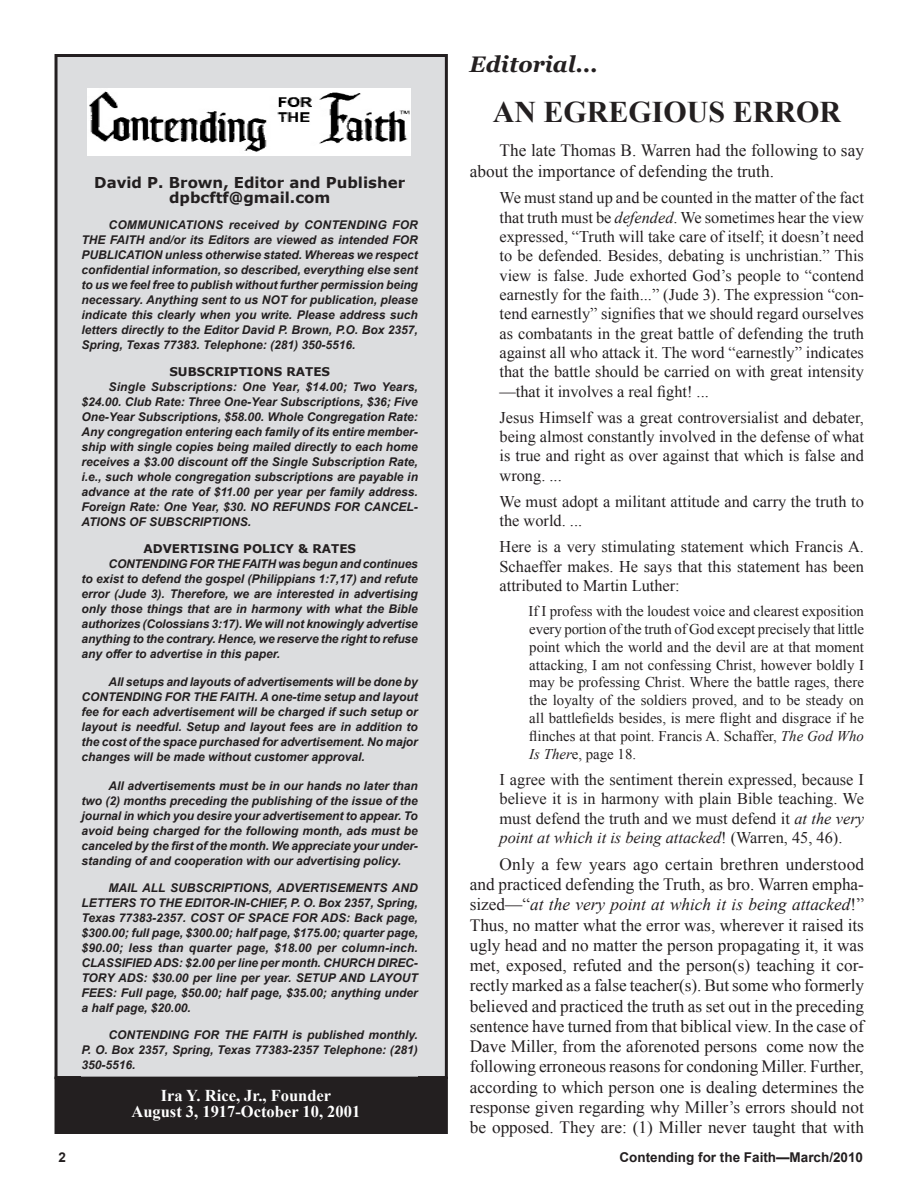
<style>
.page{position:relative;width:918px;height:1188px;background:#fff}
.page>*{position:absolute;margin:0;border:0;box-sizing:border-box;transform-origin:0 0}
.t1{font:700 30px "Times New Roman";color:#231f20}
.t2{font:italic 700 22.5px "Georgia";color:#231f20}
.t3{font:17.25px/20.2px "Times New Roman";color:#231f20}
.t4{font:700 16.5px/16.5px "Times New Roman";color:#fff;text-align:center}
.t5{font:16.35px/19.4px "Times New Roman";color:#231f20;text-align:justify}
.t6{font:700 15px/15px "Verdana";color:#231f20;text-align:center}
.t7{font:14.85px/17.9px "Times New Roman";color:#231f20;text-align:justify}
.t8{font:700 13.5px "Arial";color:#231f20}
.t9{font:italic 700 12px/15px "Arial";color:#231f20;text-align:justify}
.t10{font:700 12px "Verdana";color:#231f20}
.s1{font-style:italic}
</style>
<div class="page">
<div style="left:56px;top:56px;width:390px;height:1022px;background:#dcdddf"></div>
<div style="left:55px;top:54px;width:393px;height:1025px;border:3px solid #231f20"></div>
<div style="left:82px;top:162px;width:336px;height:914px;background:#dcdddf"></div>
<div style="left:59px;top:1081px;width:384px;height:49px;background:#231f20"></div>
<div style="left:55px;top:1077px;width:393px;height:57px;border:9px solid #231f20"></div>
<img style="left:87px;top:88px;width:324px;height:67px">
<p class="t6" style="left:94px;top:175px;width:312px">David P. Brown, Editor and Publisher dpbcftf@gmail.com</p>
<p class="t9" style="left:82px;top:218px;width:338px;text-indent:27px">COMMUNICATIONS received by CONTENDING FOR THE FAITH and/or its Editors are viewed as intended FOR PUBLICATION unless otherwise stated. Whereas we respect confidential information, so described, everything else sent to us we feel free to publish without further permission being necessary. Anything sent to us NOT for publication, please indicate this clearly when you write. Please address such letters directly to the Editor David P. Brown, P.O. Box 2357, Spring, Texas 77383. Telephone: (281) 350-5516.</p>
<p class="t10" style="left:169px;top:364px;width:162px">SUBSCRIPTIONS RATES</p>
<p class="t9" style="left:82px;top:380px;width:338px;text-indent:27px">Single Subscriptions: One Year, $14.00; Two Years, $24.00. Club Rate: Three One-Year Subscriptions, $36; Five One-Year Subscriptions, $58.00. Whole Congregation Rate:<br>Any congregation entering each family of its entire member&shy;ship with single copies being mailed directly to each home receives a $3.00 discount off the Single Subscription Rate, i.e., such whole congregation subscriptions are payable in advance at the rate of $11.00 per year per family address.<br>Foreign Rate: One Year, $30. NO REFUNDS FOR CANCEL-ATIONS OF SUBSCRIPTIONS.</p>
<p class="t10" style="left:143px;top:541px;width:214px">ADVERTISING POLICY &amp; RATES</p>
<p class="t9" style="left:82px;top:557px;width:338px;text-indent:27px">CONTENDING FOR THE FAITH was begun and continues to exist to defend the gospel (Philippians 1:7,17) and refute error (Jude 3). Therefore, we are interested in advertising only those things that are in harmony with what the Bible authorizes (Colossians 3:17). We will not knowingly advertise anything to the contrary. Hence, we reserve the right to refuse any offer to advertise in this paper.</p>
<p class="t9" style="left:82px;top:675px;width:338px;text-indent:27px">All setups and layouts of advertisements will be done by CONTENDING FOR THE FAITH. A one-time setup and layout fee for each advertisement will be charged if such setup or layout is needful. Setup and layout fees are in addition to the cost of the space purchased for advertisement. No major changes will be made without customer approval.</p>
<p class="t9" style="left:82px;top:779px;width:338px;text-indent:27px">All advertisements must be in our hands no later than two (2) months preceding the publishing of the issue of the journal in which you desire your advertisement to appear. To avoid being charged for the following month, ads must be canceled by the first of the month. We appreciate your under&shy;standing of and cooperation with our advertising policy.</p>
<p class="t9" style="left:82px;top:881px;width:338px;text-indent:27px">MAIL ALL SUBSCRIPTIONS, ADVERTISEMENTS AND LETTERS TO THE EDITOR-IN-CHIEF, P. O. Box 2357, Spring, Texas 77383-2357. COST OF SPACE FOR ADS: Back page, $300.00; full page, $300.00; half page, $175.00; quarter page, $90.00; less than quarter page, $18.00 per column-inch.<br>CLASSIFIED ADS: $2.00 per line per month. CHURCH DIREC-TORY ADS: $30.00 per line per year. SETUP AND LAYOUT FEES: Full page, $50.00; half page, $35.00; anything under a half page, $20.00.</p>
<p class="t9" style="left:82px;top:1028px;width:338px;text-indent:27px">CONTENDING FOR THE FAITH is published monthly.<br>P. O. Box 2357, Spring, Texas 77383-2357 Telephone: (281)<br>350-5516.</p>
<h3 class="t4" style="left:131px;top:1086px;width:230px">Ira Y. Rice, Jr., Founder<br>August 3, 1917-October 10, 2001</h3>
<h2 class="t2" style="left:470px;top:51px;width:130px">Editorial...</h2>
<h1 class="t1" style="left:493px;top:92px;width:350px">AN EGREGIOUS ERROR</h1>
<h3 class="t3" style="left:470px;top:140px;width:396px;line-height:21px;text-indent:30px">The late Thomas B. Warren had the following to say about the importance of defending the truth.</h3>
<p class="t5" style="left:500px;top:188px;width:366px">We must stand up and be counted in the matter of the fact that truth must be <span class="s1">defended</span>. We sometimes hear the view expressed, “Truth will take care of itself; it doesn’t need to be defended. Besides, debating is unchristian.” This view is false. Jude exhorted God’s people to “contend earnestly for the faith...” (Jude 3). The expression “con&shy;tend earnestly” signifies that we should regard ourselves as combatants in the great battle of defending the truth against all who attack it. The word “earnestly” indicates that the battle should be carried on with great intensity —that it involves a real fight! ...</p>
<h3 class="t5" style="left:500px;top:407px;width:366px">Jesus Himself was a great controversialist and debater, being almost constantly involved in the defense of what is true and right as over against that which is false and wrong. ...</h3>
<h3 class="t5" style="left:500px;top:492px;width:366px">We must adopt a militant attitude and carry the truth to the world. ...</h3>
<h3 class="t5" style="left:500px;top:537px;width:366px">Here is a very stimulating statement which Francis A.<br>Schaeffer makes. He says that this statement has been attributed to Martin Luther:</h3>
<p class="t7" style="left:528px;top:602px;width:337px">If I profess with the loudest voice and clearest exposition every portion of the truth of God except precisely that little point which the world and the devil are at that moment attacking, I am not confessing Christ, however boldly I may be professing Christ. Where the battle rages, there the loyalty of the soldiers proved, and to be steady on all battlefields besides, is mere flight and disgrace if he flinches at that point. Francis A. Schaffer, <span class="s1">The God Who Is Ther</span>e, page 18.</p>
<h3 class="t5" style="left:500px;top:769px;width:366px">I agree with the sentiment therein expressed, because I believe it is in harmony with plain Bible teaching. We must defend the truth and we must defend it <span class="s1">at the very point at which it is being attacked</span>! (Warren, 45, 46).</h3>
<p class="t3" style="left:470px;top:854px;width:396px;text-align:justify;text-indent:30px">Only a few years ago certain brethren understood and practiced defending the Truth, as bro. Warren empha&shy;sized—“<span class="s1">at the very point at which it is being attacked</span>!” Thus, no matter what the error was, wherever it raised its ugly head and no matter the person propagating it, it was met, exposed, refuted and the person(s) teaching it cor&shy;rectly marked as a false teacher(s). But some who formerly believed and practiced the truth as set out in the preceding sentence have turned from that biblical view. In the case of Dave Miller, from the aforenoted persons come now the following erroneous reasons for condoning Miller. Further, according to which person one is dealing determines the response given regarding why Miller’s errors should not be opposed. They are: (1) Miller never taught that with</p>
<p class="t8" style="left:58px;top:1148px;width:9px">2</p>
<p class="t8" style="left:619px;top:1148px;width:245px">Contending for the Faith—March/2010</p>
</div>
